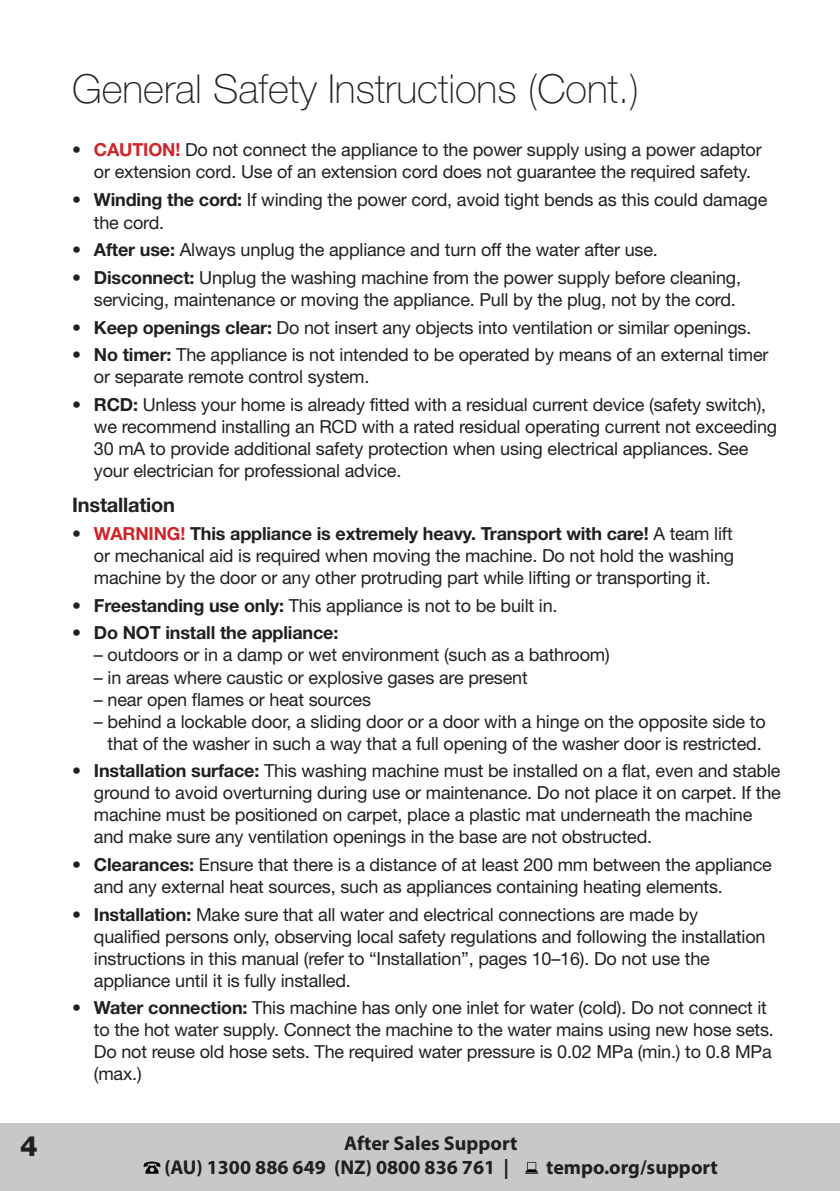
<style>
.page{position:relative;width:840px;height:1191px;background:#fff}
.page>*{position:absolute;margin:0;border:0;box-sizing:border-box;transform-origin:0 0}
.Big_Heading{font:100 40px "Helvetica Neue";color:#231f20}
.t1{font:800 28px "Helvetica Neue";color:#231f20}
.t2{font:700 20px/24px "Myriad Pro";color:#231f20}
.Sub_Sub_heading_-_sm{font:700 20px "Helvetica Neue";letter-spacing:-.01em;color:#231f20}
.t3{font:18px/22px "Helvetica Neue";letter-spacing:-.01em;color:#231f20}
.t4{font:700 18px "Helvetica Neue";letter-spacing:-.01em;color:#231f20}
.s1{font-weight:700}
.s2{font-weight:700;color:#d1232a}
</style>
<div class="page">
<div style="left:0;top:1123px;width:839px;height:68px;background:#c8c8c9"></div>
<svg style="left:143px;top:1161px;width:17px;height:12px"></svg>
<svg style="left:525px;top:1162px;width:13px;height:11px"></svg>
<h2 class="t1" style="left:20px;top:1129px;width:19px">4</h2>
<p class="Big_Heading" style="left:72px;top:66px;width:568px">General Safety Instructions (Cont.)</p>
<p class="t3" style="left:94px;top:138px;width:669px;text-indent:-22px"><span class="s1">•</span> <span class="s2">CAUTION!</span> Do not connect the appliance to the power supply using a power adaptor or extension cord. Use of an extension cord does not guarantee the required safety.</p>
<p class="t3" style="left:94px;top:187px;width:674px;line-height:23px;text-indent:-22px"><span class="s1">• Winding the cord:</span> If winding the power cord, avoid tight bends as this could damage the cord.</p>
<p class="t3" style="left:72px;top:239px;width:587px"><span class="s1">• After use:</span> Always unplug the appliance and turn off the water after use.</p>
<p class="t3" style="left:72px;top:266px;width:670px;text-align:right"><span class="s1">• Disconnect:</span> Unplug the washing machine from the power supply before cleaning, servicing, maintenance or moving the appliance. Pull by the plug, not by the cord.</p>
<p class="t3" style="left:72px;top:316px;width:680px"><span class="s1">• Keep openings clear:</span> Do not insert any objects into ventilation or similar openings.</p>
<p class="t3" style="left:94px;top:344px;width:675px;text-indent:-22px">• <span class="s1">No timer:</span> The appliance is not intended to be operated by means of an external timer or separate remote control system.</p>
<p class="t3" style="left:94px;top:393px;width:684px;text-indent:-22px">• <span class="s1">RCD:</span> Unless your home is already fitted with a residual current device (safety switch), we recommend installing an RCD with a rated residual operating current not exceeding 30 mA to provide additional safety protection when using electrical appliances. See your electrician for professional advice.</p>
<p class="Sub_Sub_heading_-_sm" style="left:72px;top:493px;width:104px">Installation</p>
<p class="t3" style="left:94px;top:522px;width:641px;text-align:justify;text-indent:-22px"><span class="s1">•</span> <span class="s2">WARNING!</span> <span class="s1">This appliance is extremely heavy. Transport with care!</span> A team lift or mechanical aid is required when moving the machine. Do not hold the washing machine by the door or any other protruding part while lifting or transporting it.</p>
<p class="t3" style="left:72px;top:594px;width:486px">• <span class="s1">Freestanding use only:</span> This appliance is not to be built in.</p>
<p class="t4" style="left:72px;top:622px;width:268px">• Do NOT install the appliance:</p>
<p class="t3" style="left:94px;top:644px;width:517px">– outdoors or in a damp or wet environment (such as a bathroom)</p>
<p class="t3" style="left:94px;top:666px;width:435px">– in areas where caustic or explosive gases are present</p>
<p class="t3" style="left:94px;top:688px;width:278px">– near open flames or heat sources</p>
<p class="t3" style="left:94px;top:710px;width:672px;text-align:center">– behind a lockable door, a sliding door or a door with a hinge on the opposite side to that of the washer in such a way that a full opening of the washer door is restricted.</p>
<p class="t3" style="left:94px;top:759px;width:688px;text-indent:-22px"><span class="s1">• Installation surface:</span> This washing machine must be installed on a flat, even and stable ground to avoid overturning during use or maintenance. Do not place it on carpet. If the machine must be positioned on carpet, place a plastic mat underneath the machine and make sure any ventilation openings in the base are not obstructed.</p>
<p class="t3" style="left:94px;top:853px;width:679px;text-indent:-22px">• <span class="s1">Clearances:</span> Ensure that there is a distance of at least 200 mm between the appliance and any external heat sources, such as appliances containing heating elements.</p>
<p class="t3" style="left:94px;top:903px;width:672px;text-indent:-22px"><span class="s1">• Installation:</span> Make sure that all water and electrical connections are made by qualified persons only, observing local safety regulations and following the installation instructions in this manual (refer to “Installation”, pages 10–16). Do not use the appliance until it is fully installed.</p>
<p class="t3" style="left:94px;top:996px;width:681px;text-indent:-22px"><span class="s1">• Water connection:</span> This machine has only one inlet for water (cold). Do not connect it to the hot water supply. Connect the machine to the water mains using new hose sets.<br>Do not reuse old hose sets. The required water pressure is 0.02 MPa (min.) to 0.8 MPa (max.)</p>
<p class="t2" style="left:164px;top:1130px;width:354px;text-indent:180px">After Sales Support (AU) 1300 886 649 (NZ) 0800 836 761 |</p>
<p class="t2" style="left:546px;top:1154px;width:173px">tempo.org/support</p>
</div>
